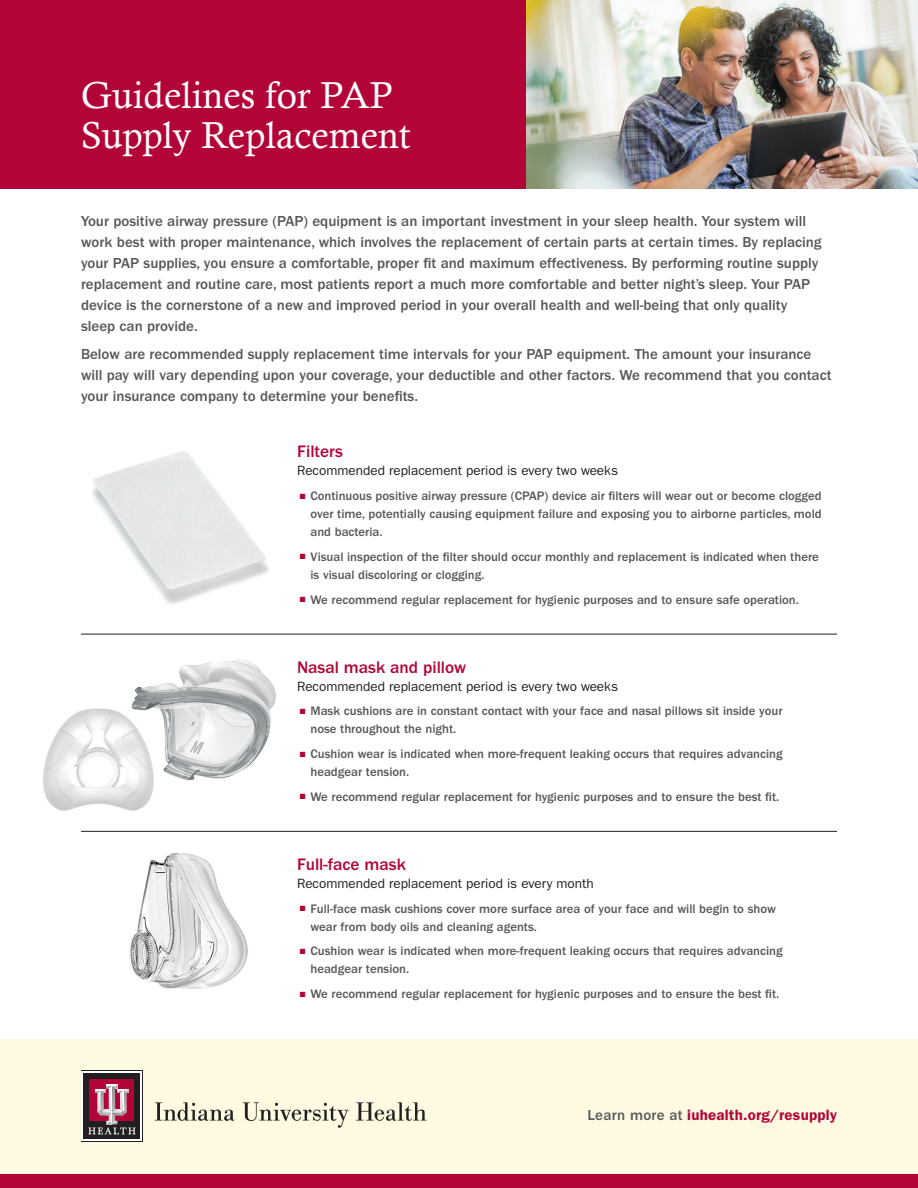
<style>
.page{position:relative;width:918px;height:1188px;background:#fff}
.page>*{position:absolute;margin:0;border:0;box-sizing:border-box;transform-origin:0 0}
.t1{font:37.5px/40.5px "Calisto";letter-spacing:.005em;color:#fff}
.t2{font:500 17.25px "ITC Franklin Gothic Std";color:#b30437}
.t3{font:500 15px/21px "ITC Franklin Gothic Std";color:#57585a}
.t4{font:600 15px "ITC Franklin Gothic Std";letter-spacing:.015em;color:#b30437}
.t5{font:13.5px "ITC Franklin Gothic Std";color:#231f20}
.t6{font:500 12.75px/18px "ITC Franklin Gothic Std";color:#57585a}
.s1{color:#b30437}
.s2{font-weight:500;color:#57585a}
</style>
<div class="page">
<div style="left:0;top:0;width:918px;height:189px;background:#b30437"></div>
<hr style="left:81px;top:634px;width:756px;height:1px;background:#231f20">
<hr style="left:81px;top:831px;width:756px;height:1px;background:#231f20">
<img style="left:92px;top:451px;width:177px;height:153px">
<img style="left:131px;top:659px;width:145px;height:122px">
<img style="left:130px;top:853px;width:118px;height:136px">
<div style="left:0;top:1040px;width:918px;height:134px;background:#fefae2"></div>
<svg style="left:81px;top:1070px;width:62px;height:72px"></svg>
<div style="left:82px;top:1071px;width:60px;height:70px;background:linear-gradient(to right,#fff,#fff)"></div>
<div style="left:84px;top:1073px;width:56px;height:66px;background:#231f20"></div>
<div style="left:90px;top:1079px;width:44px;height:42px;background:#b30437"></div>
<svg style="left:88px;top:1085px;width:48px;height:49px"></svg>
<svg style="left:155px;top:1102px;width:79px;height:19px"></svg>
<svg style="left:243px;top:1102px;width:105px;height:26px"></svg>
<svg style="left:356px;top:1102px;width:70px;height:19px"></svg>
<div style="left:0;top:1174px;width:918px;height:14px;background:#b30437"></div>
<img style="left:526px;top:0;width:392px;height:189px">
<img style="left:43px;top:706px;width:114px;height:105px">
<h1 class="t1" style="left:81px;top:74px;width:331px">Guidelines for PAP<br>Supply Replacement</h1>
<p class="t3" style="left:81px;top:211px;width:742px">Your positive airway pressure (PAP) equipment is an important investment in your sleep health. Your system will work best with proper maintenance, which involves the replacement of certain parts at certain times. By replacing your PAP supplies, you ensure a comfortable, proper fit and maximum effectiveness. By performing routine supply replacement and routine care, most patients report a much more comfortable and better night’s sleep. Your PAP device is the cornerstone of a new and improved period in your overall health and well-being that only quality sleep can provide.</p>
<p class="t3" style="left:81px;top:344px;width:752px">Below are recommended supply replacement time intervals for your PAP equipment. The amount your insurance will pay will vary depending upon your coverage, your deductible and other factors. We recommend that you contact your insurance company to determine your benefits.</p>
<h2 class="t2" style="left:297px;top:442px;width:48px">Filters</h2>
<p class="t5" style="left:297px;top:463px;width:323px">Recommended replacement period is every two weeks</p>
<p class="t6" style="left:310px;top:487px;width:513px;text-align:justify;text-indent:-11px"><span class="s1">■</span> Continuous positive airway pressure (CPAP) device air filters will wear out or become clogged over time, potentially causing equipment failure and exposing you to airborne particles, mold and bacteria.</p>
<p class="t6" style="left:310px;top:548px;width:510px;text-indent:-11px"><span class="s1">■</span> Visual inspection of the filter should occur monthly and replacement is indicated when there is visual discoloring or clogging.</p>
<p class="t6" style="left:300px;top:590px;width:501px"><span class="s1">■</span> We recommend regular replacement for hygienic purposes and to ensure safe operation.</p>
<h2 class="t2" style="left:297px;top:657px;width:171px">Nasal mask and pillow</h2>
<p class="t5" style="left:297px;top:678px;width:323px">Recommended replacement period is every two weeks</p>
<p class="t6" style="left:310px;top:702px;width:474px;text-indent:-11px"><span class="s1">■</span> Mask cushions are in constant contact with your face and nasal pillows sit inside your nose throughout the night.</p>
<p class="t6" style="left:310px;top:745px;width:474px;text-indent:-11px"><span class="s1">■</span> Cushion wear is indicated when more-frequent leaking occurs that requires advancing headgear tension.</p>
<p class="t6" style="left:300px;top:788px;width:481px"><span class="s1">■</span> We recommend regular replacement for hygienic purposes and to ensure the best fit.</p>
<h2 class="t2" style="left:297px;top:854px;width:110px">Full-face mask</h2>
<p class="t5" style="left:297px;top:875px;width:298px">Recommended replacement period is every month</p>
<p class="t6" style="left:310px;top:899px;width:467px;text-indent:-11px"><span class="s1">■</span> Full-face mask cushions cover more surface area of your face and will begin to show wear from body oils and cleaning agents.</p>
<p class="t6" style="left:310px;top:942px;width:474px;text-indent:-11px"><span class="s1">■</span> Cushion wear is indicated when more-frequent leaking occurs that requires advancing headgear tension.</p>
<p class="t6" style="left:300px;top:985px;width:481px"><span class="s1">■</span> We recommend regular replacement for hygienic purposes and to ensure the best fit.</p>
<p class="t4" style="left:588px;top:1106px;width:251px"><span class="s2">Learn more at</span> iuhealth.org/resupply</p>
</div>
